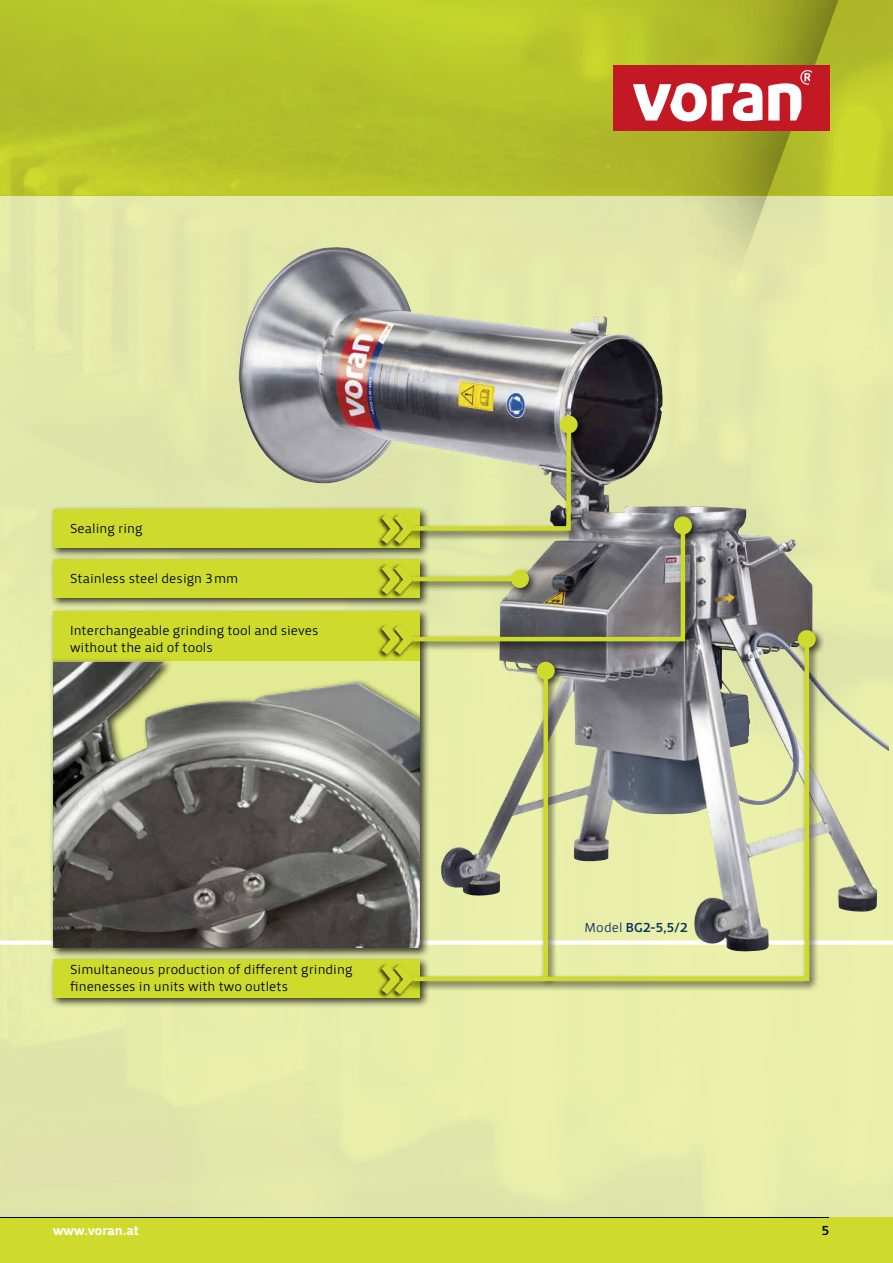
<style>
.page{position:relative;width:893px;height:1263px;background:#fff}
.page>*{position:absolute;margin:0;border:0;box-sizing:border-box;transform-origin:0 0}
.t1{font:13.5px/17px "Priva Pro One";color:#000}
.t2{font:13.5px "Priva Pro Three";color:#093566}
.t3{font:13.5px "Priva Pro Four";color:#fff}
.t4{font:13.5px "Priva Pro Three";color:#000}
.s1{font-family:"Priva Pro One"}
</style>
<div class="page">
<div style="left:0;top:196px;width:893px;height:1021px;background:#e5ebaa"></div>
<div style="left:0;top:1217px;width:893px;height:46px;background:#cedb2d"></div>
<svg style="left:0;top:0;width:666px;height:196px;fill:#b4c32a"></svg>
<hr style="left:0;top:1215px;width:830px;height:3px;background:#fff">
<hr style="left:0;top:1216px;width:830px;height:2px;background:#000;opacity:.3">
<div style="left:0;top:940px;width:893px;height:5px;background:#fff"></div>
<img style="left:239px;top:247px;width:483px;height:379px">
<div style="left:49px;top:955px;width:381px;height:53px;background:#000;opacity:.75"></div>
<div style="left:53px;top:959px;width:367px;height:39px;background:#cedb2d"></div>
<div style="left:49px;top:556px;width:381px;height:52px;background:#000;opacity:.75"></div>
<div style="left:53px;top:560px;width:367px;height:38px;background:#cedb2d"></div>
<div style="left:49px;top:505px;width:381px;height:53px;background:#000;opacity:.75"></div>
<div style="left:53px;top:509px;width:367px;height:38px;background:#cedb2d"></div>
<div style="left:49px;top:607px;width:381px;height:351px;background:#000;opacity:.75"></div>
<div style="left:53px;top:611px;width:367px;height:337px;background:#cedb2d"></div>
<div style="left:53px;top:662px;width:367px;height:286px;background:#000;opacity:.75"></div>
<div style="left:405px;top:626px;width:421px;height:365px;background:#000;opacity:.75"></div>
<svg style="left:404px;top:635px;width:407px;height:348px"></svg>
<div style="left:537px;top:662px;width:18px;height:18px;background:#cedb2d;border-radius:50%"></div>
<div style="left:798px;top:630px;width:18px;height:18px;background:#cedb2d;border-radius:50%"></div>
<div style="left:405px;top:412px;width:183px;height:129px;background:#000;opacity:.75"></div>
<svg style="left:560px;top:415px;width:18px;height:18px"></svg>
<div style="left:405px;top:513px;width:297px;height:139px;background:#000;opacity:.75"></div>
<div style="left:376px;top:962px;width:37px;height:37px;background:#000;opacity:.75"></div>
<svg style="left:382px;top:964px;width:30px;height:30px"></svg>
<div style="left:376px;top:563px;width:37px;height:36px;background:#000;opacity:.75"></div>
<div style="left:376px;top:512px;width:37px;height:37px;background:#000;opacity:.75"></div>
<div style="left:376px;top:623px;width:37px;height:36px;background:#000;opacity:.75"></div>
<svg style="left:382px;top:420px;width:305px;height:234px"></svg>
<div style="left:666px;top:0;width:227px;height:541px;background:#000;opacity:.5"></div>
<svg style="left:730px;top:0;width:163px;height:540px"></svg>
<div style="left:613px;top:66px;width:216px;height:65px;background:#c31924"></div>
<svg style="left:633px;top:70px;width:179px;height:51px"></svg>
<p class="t1" style="left:70px;top:520px;width:74px">Sealing ring</p>
<p class="t1" style="left:70px;top:570px;width:170px">Stainless steel design 3mm</p>
<p class="t1" style="left:70px;top:622px;width:250px">Interchangeable grinding tool and sieves without the aid of tools</p>
<p class="t1" style="left:70px;top:961px;width:284px">Simultaneous production of different grinding finenesses in units with two outlets</p>
<p class="t2" style="left:585px;top:919px;width:105px"><span class="s1">Model</span> BG2-5,5/2</p>
<p class="t3" style="left:53px;top:1222px;width:87px">www.voran.at</p>
<p class="t4" style="left:822px;top:1222px;width:9px">5</p>
</div>
